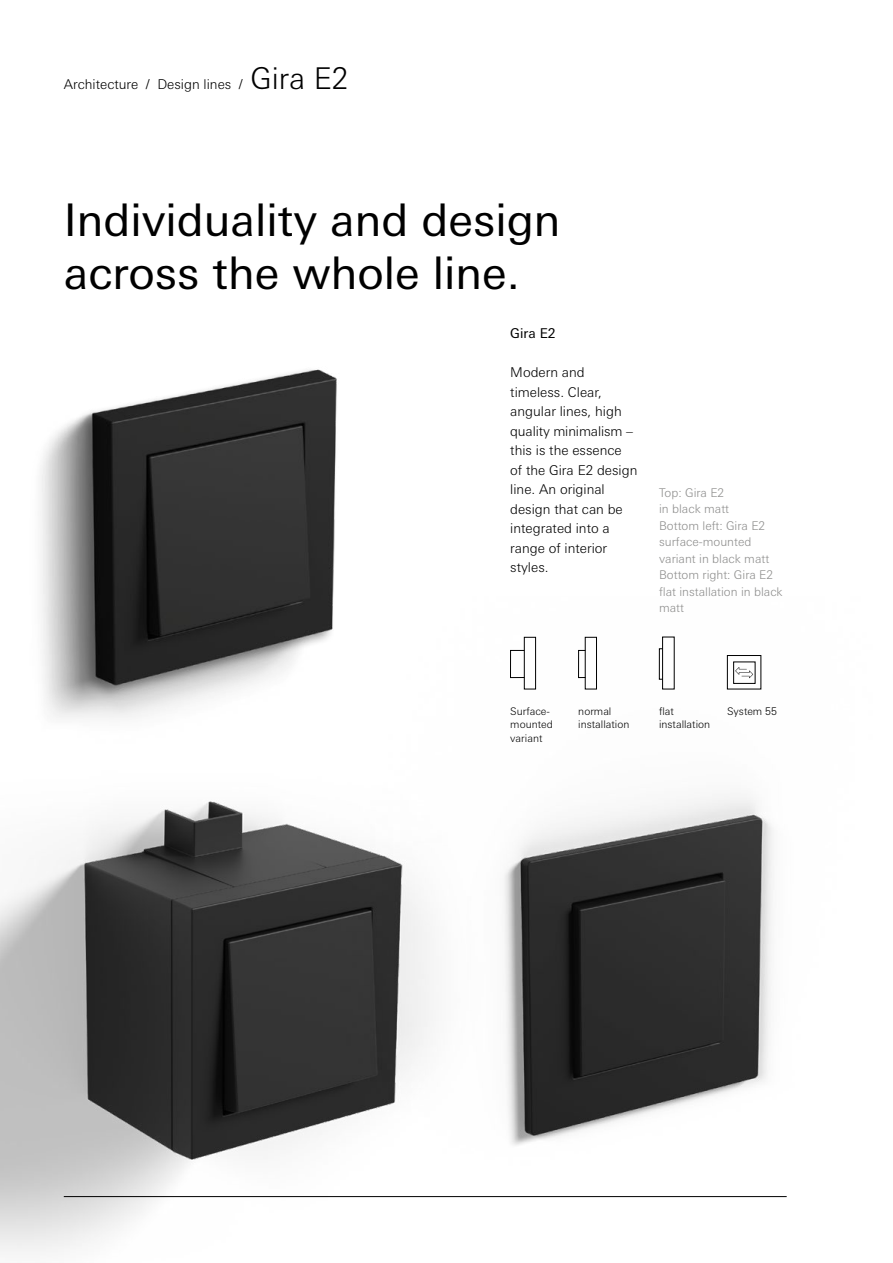
<style>
.page{position:relative;width:893px;height:1263px;background:#fff}
.page>*{position:absolute;margin:0;border:0;box-sizing:border-box;transform-origin:0 0}
.t1{font:45px/52.5px "Univers Next W1 G";color:#000}
.t2{font:300 30px "Univers Next W1 G";color:#000}
.t3{font:300 13.5px/19.5px "Univers Next W1 G";color:#000}
.t4{font:13.5px "Univers Next W1 G";color:#000}
.t5{font:300 12px/16.5px "Univers Next W1 G";color:#8d8d8c}
.t6{font:300 10.5px/13.5px "Univers Next W1 G";color:#000}
</style>
<div class="page">
<hr style="left:892px;top:0;width:1px;height:1263px;background:#000">
<img style="left:0;top:918px;width:268px;height:334px">
<img style="left:268px;top:596px;width:625px;height:667px">
<hr style="left:64px;top:1196px;width:723px;height:1px;background:#000">
<img style="left:0;top:369px;width:606px;height:549px">
<div style="left:510px;top:650px;width:15px;height:28px;border:1px solid #000"></div>
<div style="left:524px;top:637px;width:12px;height:52px;border:1px solid #000"></div>
<div style="left:727px;top:655px;width:34px;height:34px;border:1px solid #000"></div>
<div style="left:733px;top:662px;width:22px;height:22px;border:1px solid #000"></div>
<svg style="left:735px;top:667px;width:18px;height:11px"></svg>
<div style="left:659px;top:648px;width:4px;height:31px;border:1px solid #000"></div>
<div style="left:578px;top:650px;width:8px;height:28px;border:1px solid #000"></div>
<div style="left:585px;top:637px;width:12px;height:52px;border:1px solid #000"></div>
<p class="t3" style="left:64px;top:75px;width:181px">Architecture / Design lines /</p>
<h2 class="t2" style="left:250px;top:61px;width:100px">Gira E2</h2>
<h1 class="t1" style="left:64px;top:194px;width:498px">Individuality and design across the whole line.</h1>
<p class="t4" style="left:510px;top:326px;width:47px">Gira E2</p>
<p class="t3" style="left:510px;top:363px;width:129px">Modern and timeless. Clear, angular lines, high quality minimalism – this is the essence<br>of the Gira E2 design line. An original design that can be integrated into a range of interior styles.</p>
<p class="t5" style="left:659px;top:484px;width:125px">Top: Gira E2<br>in black matt<br>Bottom left: Gira E2 surface-mounted variant in black matt<br>Bottom right: Gira E2 flat installation in black matt</p>
<p class="t6" style="left:510px;top:704px;width:44px">Surface&shy;mounted variant</p>
<p class="t6" style="left:659px;top:704px;width:16px">flat</p>
<p class="t6" style="left:727px;top:704px;width:51px">System 55</p>
<p class="t6" style="left:578px;top:704px;width:53px">normal installation</p>
<p class="t6" style="left:659px;top:718px;width:53px">installation</p>
</div>
